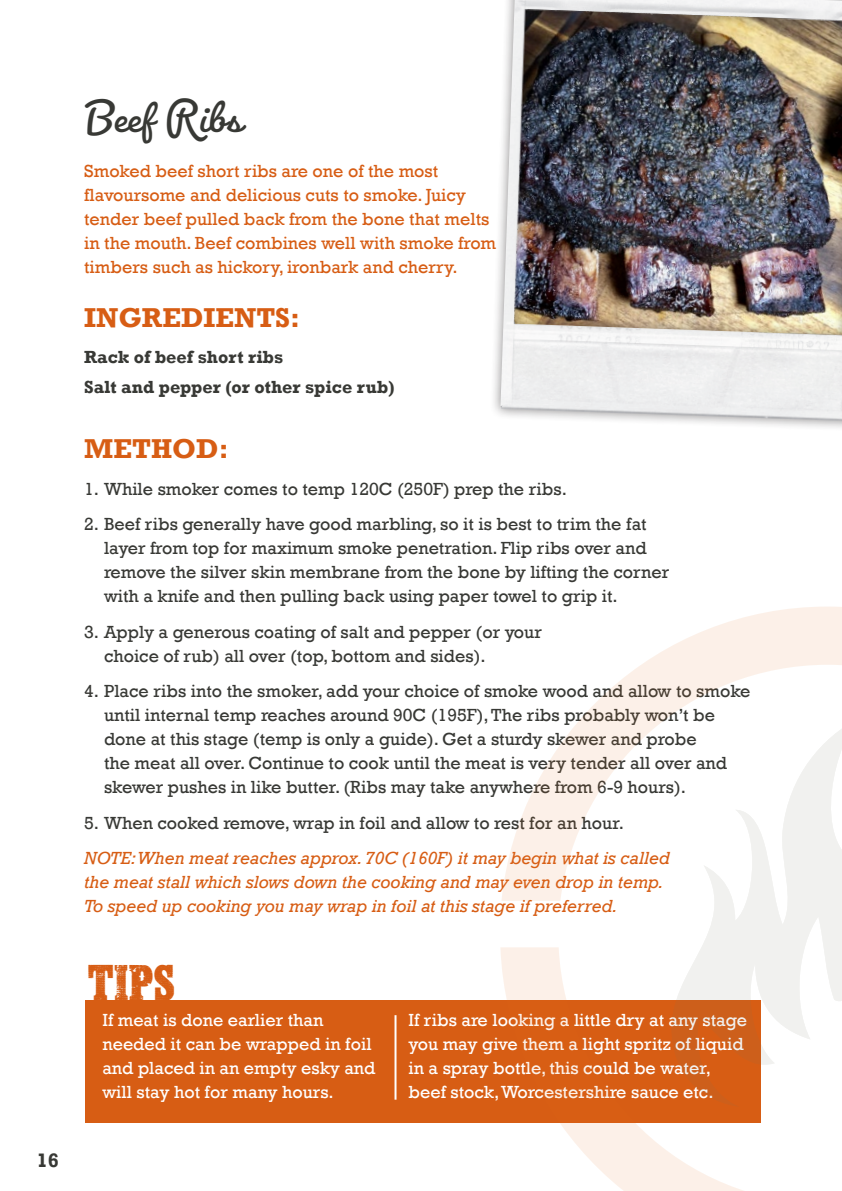
<style>
.page{position:relative;width:842px;height:1191px;background:#fff}
.page>*{position:absolute;margin:0;border:0;box-sizing:border-box;transform-origin:0 0}
.t1{font:48px "Pacifico";color:#383935}
.t2{font:39.8px "Danger Zone Warning";color:#d75d14}
.t3{font:700 28px "Rockwell";color:#d75d14}
.t4{font:700 20px "Rockwell";color:#383935}
.t5{font:18px/24px "Rockwell";color:#383935}
.t6{font:18px/24px "Rockwell";color:#fff}
.t7{font:18px/24px "Rockwell";color:#d75d14}
.t8{font:italic 18px/24px "Rockwell";color:#d75d14}
.t9{font:700 18px/29.6px "Rockwell";color:#383935}
</style>
<div class="page">
<div style="left:85px;top:1000px;width:675px;height:123px;background:#d75d14"></div>
<div style="left:490px;top:0;width:352px;height:432px;background:#231f20;opacity:.5"></div>
<img style="left:500px;top:0;width:342px;height:421px">
<hr style="left:394px;top:1015px;width:2px;height:84px;background:#fff">
<svg style="left:500px;top:607px;width:342px;height:584px"></svg>
<svg style="left:667px;top:718px;width:175px;height:392px"></svg>
<p class="t4" style="left:37px;top:1148px;width:24px">16</p>
<h1 class="t1" style="left:84px;top:87px;width:158px">Beef Ribs</h1>
<p class="t7" style="left:84px;top:159px;width:413px">Smoked beef short ribs are one of the most flavoursome and delicious cuts to smoke. Juicy tender beef pulled back from the bone that melts in the mouth. Beef combines well with smoke from timbers such as hickory, ironbark and cherry.</p>
<h3 class="t3" style="left:84px;top:300px;width:217px">INGREDIENTS:</h3>
<p class="t9" style="left:84px;top:342px;width:312px">Rack of beef short ribs<br>Salt and pepper (or other spice rub)</p>
<h3 class="t3" style="left:84px;top:432px;width:146px">METHOD:</h3>
<p class="t5" style="left:84px;top:477px;width:484px">1. While smoker comes to temp 120C (250F) prep the ribs.</p>
<p class="t5" style="left:104px;top:512px;width:567px;text-indent:-20px">2. Beef ribs generally have good marbling, so it is best to trim the fat layer from top for maximum smoke penetration. Flip ribs over and remove the silver skin membrane from the bone by lifting the corner with a knife and then pulling back using paper towel to grip it.</p>
<p class="t5" style="left:104px;top:620px;width:439px;text-indent:-20px">3. Apply a generous coating of salt and pepper (or your choice of rub) all over (top, bottom and sides).</p>
<p class="t5" style="left:104px;top:679px;width:648px;text-indent:-20px">4. Place ribs into the smoker, add your choice of smoke wood and allow to smoke until internal temp reaches around 90C (195F), The ribs probably won’t be done at this stage (temp is only a guide). Get a sturdy skewer and probe<br>the meat all over. Continue to cook until the meat is very tender all over and skewer pushes in like butter. (Ribs may take anywhere from 6-9 hours).</p>
<p class="t5" style="left:84px;top:810px;width:541px">5. When cooked remove, wrap in foil and allow to rest for an hour.</p>
<p class="t8" style="left:84px;top:846px;width:587px">NOTE: When meat reaches approx. 70C (160F) it may begin what is called the meat stall which slows down the cooking and may even drop in temp.<br>To speed up cooking you may wrap in foil at this stage if preferred.</p>
<h2 class="t2" style="left:88px;top:964px;width:89px">TIPS</h2>
<p class="t6" style="left:102px;top:1008px;width:275px">If meat is done earlier than needed it can be wrapped in foil and placed in an empty esky and will stay hot for many hours.</p>
<p class="t6" style="left:409px;top:1008px;width:340px">If ribs are looking a little dry at any stage you may give them a light spritz of liquid in a spray bottle, this could be water, beef stock, Worcestershire sauce etc.</p>
</div>
